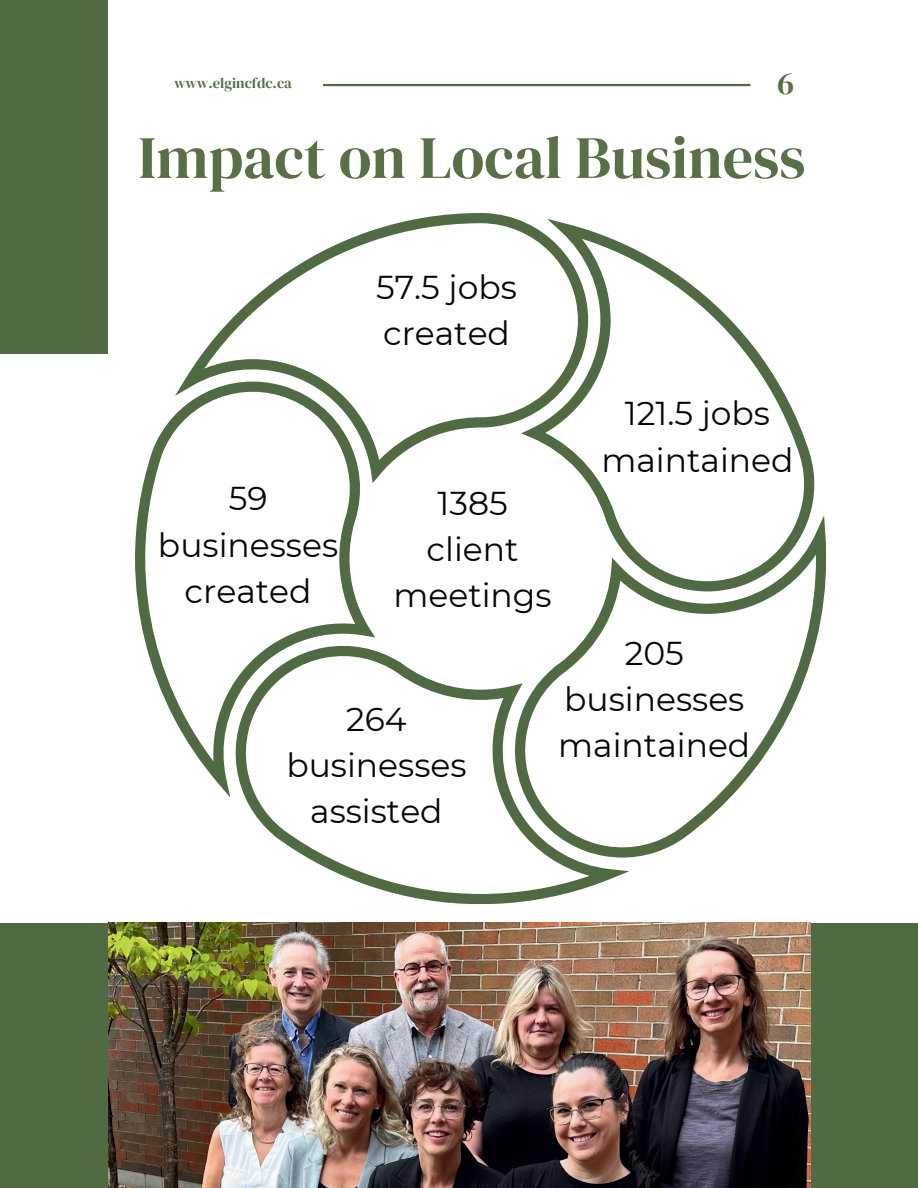
<style>
.page{position:relative;width:918px;height:1188px;background:#fff}
.page>*{position:absolute;margin:0;border:0;box-sizing:border-box;transform-origin:0 0}
.t1{font:60px "DM Serif Display";color:#597046}
.t2{font:33px/46.2px "Montserrat";color:#080704;text-align:center}
.t3{font:32.1px "DM Serif Display";color:#597046}
.t4{font:14.7px "DM Serif Display";color:#597046}
</style>
<div class="page">
<hr style="left:323px;top:84px;width:428px;height:2px;background:#506a43">
<div style="left:0;top:0;width:108px;height:354px;background:#506a43"></div>
<svg style="left:191px;top:213px;width:330px;height:268px"></svg>
<svg style="left:521px;top:219px;width:294px;height:296px"></svg>
<svg style="left:581px;top:515px;width:245px;height:343px"></svg>
<svg style="left:245px;top:643px;width:384px;height:261px"></svg>
<svg style="left:135px;top:370px;width:240px;height:428px"></svg>
<div style="left:0;top:923px;width:918px;height:265px;background:#506a43"></div>
<img style="left:108px;top:922px;width:702px;height:266px">
<p class="t4" style="left:174px;top:74px;width:119px">www.elgincfdc.ca</p>
<p class="t3" style="left:777px;top:65px;width:19px">6</p>
<h1 class="t1" style="left:138px;top:123px;width:669px">Impact on Local Business</h1>
<p class="t2" style="left:376px;top:263px;width:142px;text-align:left">57.5 jobs created</p>
<p class="t2" style="left:158px;top:474px;width:182px">59 businesses created</p>
<p class="t2" style="left:394px;top:479px;width:160px">1385 client meetings</p>
<p class="t2" style="left:601px;top:389px;width:194px">121.5 jobs maintained</p>
<p class="t2" style="left:286px;top:695px;width:182px">264 businesses assisted</p>
<p class="t2" style="left:558px;top:629px;width:194px">205 businesses maintained</p>
</div>
